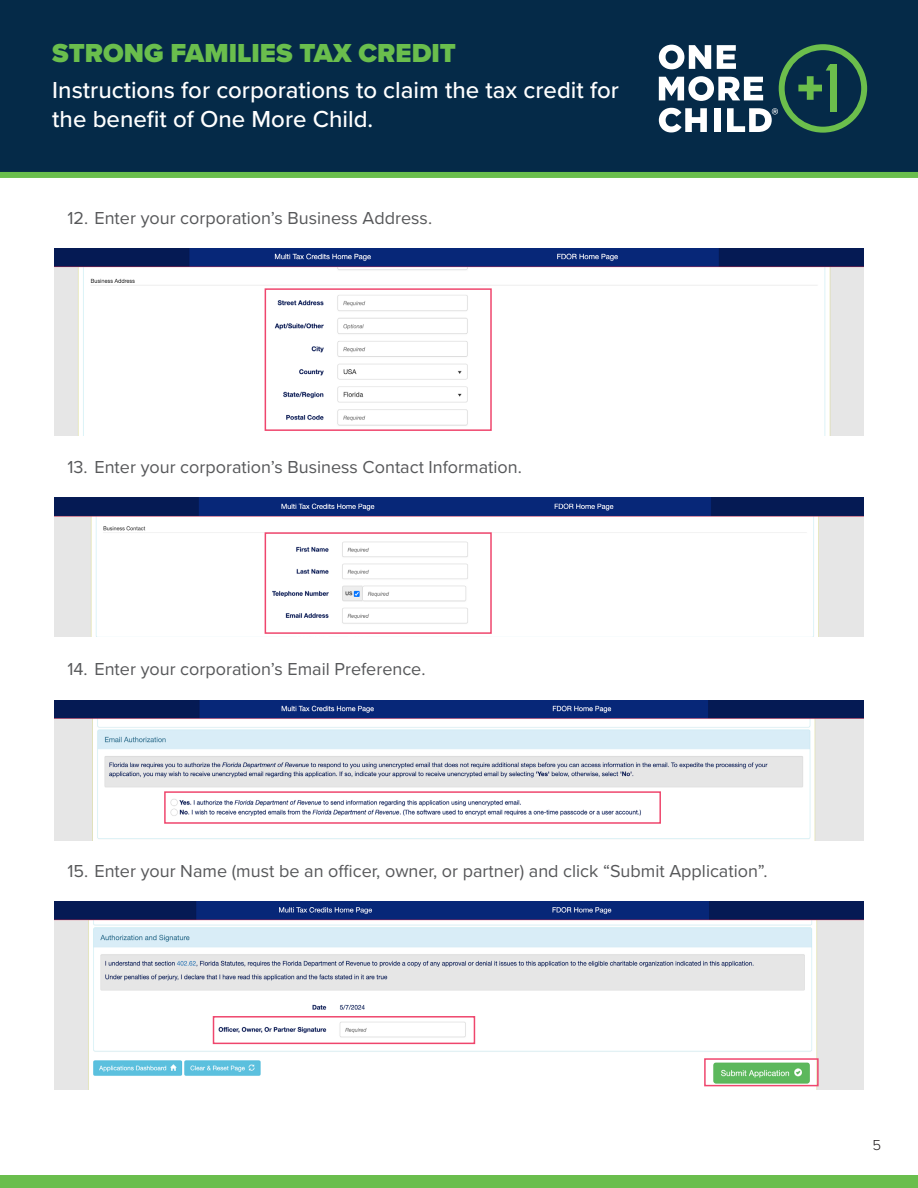
<style>
.page{position:relative;width:918px;height:1188px;background:#fff}
.page>*{position:absolute;margin:0;border:0;box-sizing:border-box;transform-origin:0 0}
.t1{font:900 27px "Proxima Nova";color:#6abe4d}
.t2{font:500 24px/28.8px "Proxima Nova";color:#fff}
.t3{font:18px "Proxima Nova";color:#57585a}
.t4{font:300 15px "Proxima Nova";color:#231f20}
</style>
<div class="page">
<div style="left:0;top:1175px;width:918px;height:13px;background:#6abe4d"></div>
<div style="left:0;top:0;width:918px;height:176px;background:#052a48"></div>
<svg style="left:659px;top:44px;width:208px;height:89px"></svg>
<img style="left:54px;top:248px;width:810px;height:187px">
<img style="left:54px;top:498px;width:810px;height:139px">
<img style="left:54px;top:700px;width:810px;height:140px">
<div style="left:265px;top:288px;width:227px;height:143px;border:2px solid #ef466d"></div>
<div style="left:265px;top:532px;width:227px;height:102px;border:2px solid #ef466d"></div>
<div style="left:164px;top:791px;width:497px;height:33px;border:2px solid #ef466d"></div>
<img style="left:54px;top:902px;width:810px;height:187px">
<div style="left:213px;top:1016px;width:262px;height:28px;border:2px solid #ef466d"></div>
<div style="left:704px;top:1058px;width:115px;height:28px;border:2px solid #ef466d"></div>
<div style="left:0;top:172px;width:918px;height:6px;background:#6abe4d"></div>
<p class="t1" style="left:52px;top:33px;width:405px">STRONG FAMILIES TAX CREDIT</p>
<p class="t2" style="left:52px;top:75px;width:568px">Instructions for corporations to claim the tax credit for the benefit of One More Child.</p>
<p class="t3" style="left:68px;top:204px;width:366px">12. Enter your corporation’s Business Address.</p>
<p class="t3" style="left:68px;top:454px;width:456px">13. Enter your corporation’s Business Contact Information.</p>
<p class="t3" style="left:68px;top:656px;width:359px">14. Enter your corporation’s Email Preference.</p>
<p class="t3" style="left:68px;top:858px;width:702px">15. Enter your Name (must be an officer, owner, or partner) and click “Submit Application”.</p>
<p class="t4" style="left:873px;top:1134px;width:10px">5</p>
</div>
